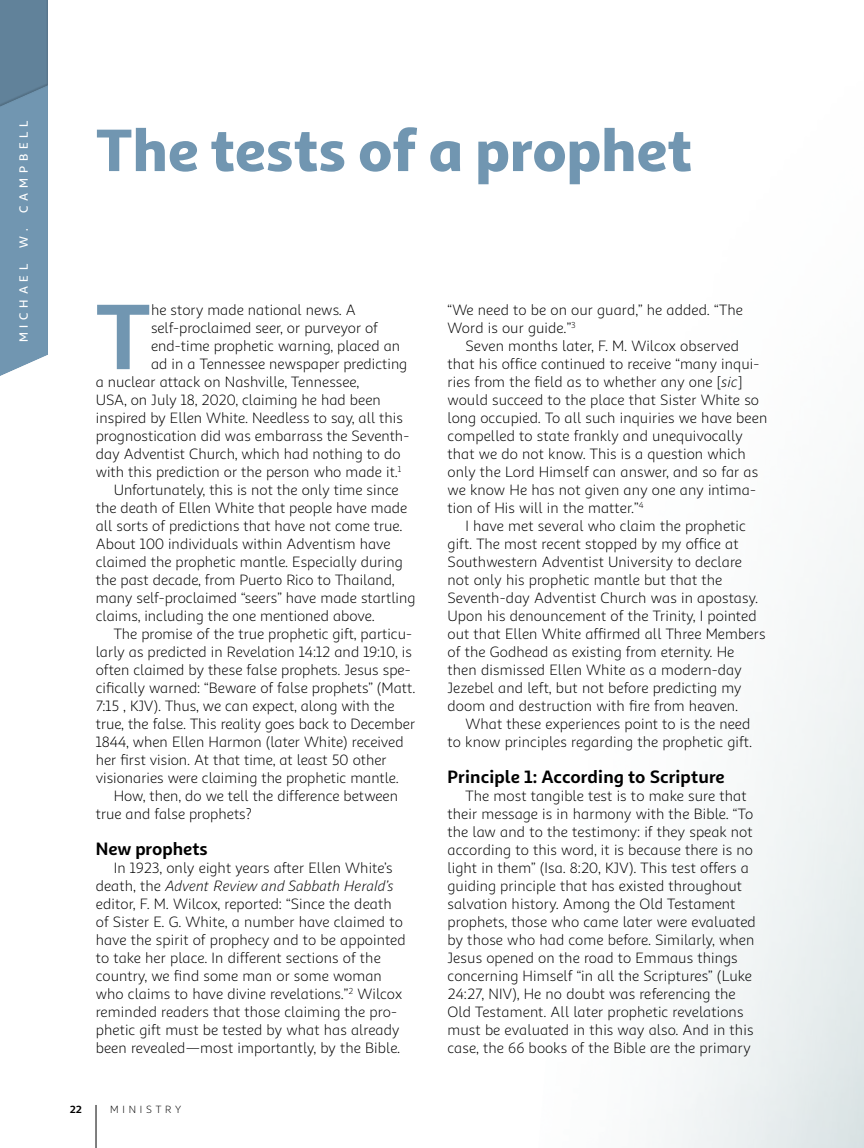
<style>
.page{position:relative;width:864px;height:1148px;background:#fff}
.page>*{position:absolute;margin:0;border:0;box-sizing:border-box;transform-origin:0 0}
.t1{font:700 93.3px "Sana Sans Alt";color:#7196b1}
.t2{font:900 60px "Sana Sans Alt";letter-spacing:-.005em;color:#7196b1}
.t3{font:700 18px "Sana Sans Alt";letter-spacing:.005em;color:#000}
.t4{font:15px/18px "Sana Sans Alt";letter-spacing:.005em;color:#000}
.t5{font:500 12px "Sana Sans Alt";letter-spacing:.4em;color:#fff}
.t6{font:10.5px "Sana Sans Alt";letter-spacing:.36em;color:#000}
.t7{font:700 10.5px "Sana Sans Alt";color:#000}
.s1{font-style:italic}
</style>
<div class="page">
<hr style="left:96px;top:1104px;width:1px;height:44px;background:#000">
<div style="left:0;top:0;width:48px;height:225px;background:#61829a"></div>
<div style="left:0;top:70px;width:48px;height:325px;background:#000;opacity:.1"></div>
<p class="t5" style="left:16px;top:248px;width:129px;rotate:-90deg">W. CAMPBELL</p>
<p class="t5" style="left:16px;top:342px;width:80px;rotate:-90deg">MICHAEL</p>
<h2 class="t2" style="left:96px;top:112px;width:598px">The tests of a prophet</h2>
<h1 class="t1" style="left:96px;top:278px;width:56px">T</h1>
<p class="t4" style="left:151px;top:301px;width:206px">he story made national news. A</p>
<p class="t4" style="left:151px;top:319px;width:228px">self-proclaimed seer, or purveyor of</p>
<p class="t4" style="left:151px;top:337px;width:251px">end-time prophetic warning, placed an</p>
<p class="t4" style="left:151px;top:355px;width:258px">ad in a Tennessee newspaper predicting</p>
<p class="t4" style="left:96px;top:373px;width:265px">a nuclear attack on Nashville, Tennessee,</p>
<p class="t4" style="left:96px;top:391px;width:287px">USA, on July 18, 2020, claiming he had been</p>
<p class="t4" style="left:96px;top:409px;width:309px">inspired by Ellen White. Needless to say, all this</p>
<p class="t4" style="left:96px;top:427px;width:315px">prognostication did was embarrass the Seventh-</p>
<p class="t4" style="left:96px;top:445px;width:306px">day Adventist Church, which had nothing to do</p>
<p class="t4" style="left:96px;top:463px;width:307px">with this prediction or the person who made it.<sup>1</sup></p>
<p class="t4" style="left:114px;top:481px;width:287px">Unfortunately, this is not the only time since</p>
<p class="t4" style="left:96px;top:499px;width:313px">the death of Ellen White that people have made</p>
<p class="t4" style="left:96px;top:517px;width:308px">all sorts of predictions that have not come true.</p>
<p class="t4" style="left:96px;top:535px;width:296px">About 100 individuals within Adventism have</p>
<p class="t4" style="left:96px;top:553px;width:308px">claimed the prophetic mantle. Especially during</p>
<p class="t4" style="left:96px;top:571px;width:300px">the past decade, from Puerto Rico to Thailand,</p>
<p class="t4" style="left:96px;top:589px;width:321px">many self-proclaimed “seers” have made startling</p>
<p class="t4" style="left:96px;top:607px;width:280px">claims, including the one mentioned above.</p>
<p class="t4" style="left:114px;top:625px;width:300px">The promise of the true prophetic gift, particu-</p>
<p class="t4" style="left:96px;top:643px;width:318px">larly as predicted in Revelation 14:12 and 19:10, is</p>
<p class="t4" style="left:96px;top:661px;width:316px">often claimed by these false prophets. Jesus spe-</p>
<p class="t4" style="left:96px;top:679px;width:321px">cifically warned: “Beware of false prophets” (Matt.</p>
<p class="t4" style="left:96px;top:697px;width:300px">7:15 , KJV). Thus, we can expect, along with the</p>
<p class="t4" style="left:96px;top:715px;width:321px">true, the false. This reality goes back to December</p>
<p class="t4" style="left:96px;top:733px;width:309px">1844, when Ellen Harmon (later White) received</p>
<p class="t4" style="left:96px;top:751px;width:292px">her first vision. At that time, at least 50 other</p>
<p class="t4" style="left:96px;top:769px;width:304px">visionaries were claiming the prophetic mantle.</p>
<p class="t4" style="left:114px;top:787px;width:286px">How, then, do we tell the difference between</p>
<p class="t4" style="left:96px;top:805px;width:158px">true and false prophets?</p>
<p class="t3" style="left:96px;top:837px;width:113px">New prophets</p>
<p class="t4" style="left:96px;top:859px;width:311px;text-indent:18px">In 1923, only eight years after Ellen White’s death, the <span class="s1">Advent Review and Sabbath Herald’s </span>editor, F. M. Wilcox, reported: “Since the death of Sister E. G. White, a number have claimed to have the spirit of prophecy and to be appointed to take her place. In different sections of the country, we find some man or some woman who claims to have divine revelations.”<sup>2</sup> Wilcox reminded readers that those claiming the pro&shy;phetic gift must be tested by what has already been revealed—most importantly, by the Bible.</p>
<p class="t7" style="left:70px;top:1102px;width:14px">22</p>
<p class="t6" style="left:110px;top:1102px;width:72px">MINISTRY</p>
<p class="t4" style="left:448px;top:301px;width:297px">“We need to be on our guard,” he added. “The<br>Word is our guide.”<sup>3</sup></p>
<p class="t4" style="left:448px;top:337px;width:321px;text-indent:18px">Seven months later, F. M. Wilcox observed that his office continued to receive “many inqui&shy;ries from the field as to whether any one [<span class="s1">sic</span>] would succeed to the place that Sister White so long occupied. To all such inquiries we have been compelled to state frankly and unequivocally that we do not know. This is a question which only the Lord Himself can answer, and so far as we know He has not given any one any intima&shy;tion of His will in the matter.”<sup>4</sup></p>
<p class="t4" style="left:448px;top:517px;width:319px;text-indent:18px">I have met several who claim the prophetic gift. The most recent stopped by my office at Southwestern Adventist University to declare not only his prophetic mantle but that the Seventh-day Adventist Church was in apostasy.<br>Upon his denouncement of the Trinity, I pointed out that Ellen White affirmed all Three Members of the Godhead as existing from eternity. He then dismissed Ellen White as a modern-day Jezebel and left, but not before predicting my doom and destruction with fire from heaven.</p>
<p class="t4" style="left:448px;top:715px;width:306px;text-align:right">What these experiences point to is the need<br>to know principles regarding the prophetic gift.</p>
<p class="t3" style="left:448px;top:765px;width:279px">Principle 1: According to Scripture</p>
<p class="t4" style="left:448px;top:787px;width:310px;text-indent:18px">The most tangible test is to make sure that their message is in harmony with the Bible. “To the law and to the testimony: if they speak not according to this word, it is because there is no light in them” (Isa. 8:20, KJV). This test offers a guiding principle that has existed throughout salvation history. Among the Old Testament prophets, those who came later were evaluated by those who had come before. Similarly, when Jesus opened on the road to Emmaus things concerning Himself “in all the Scriptures” (Luke 24:27, NIV), He no doubt was referencing the Old Testament. All later prophetic revelations must be evaluated in this way also. And in this case, the 66 books of the Bible are the primary</p>
</div>
